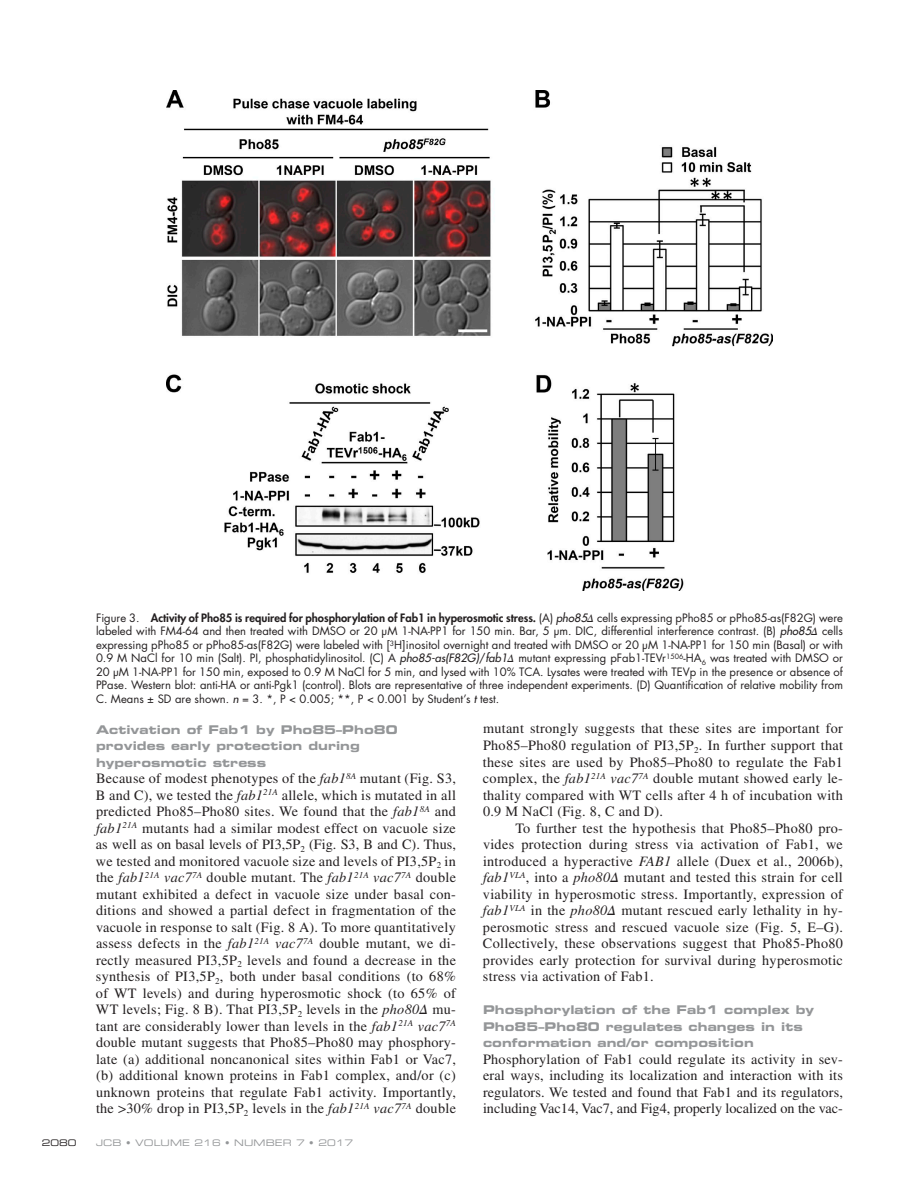
<style>
.page{position:relative;width:918px;height:1188px;background:#fff}
.page>*{position:absolute;margin:0;border:0;box-sizing:border-box;transform-origin:0 0}
.t1{font:14.25px/16.5px "Times LT Std";letter-spacing:.02em;color:#231f20;text-align:justify}
.t2{font:12px/16.5px "Eurostile LT Std Bold Ex 2";letter-spacing:.005em;color:#949698}
.t3{font:11.25px/13.5px "Futura Std";color:#231f20;text-align:justify}
.t4{font:9px "Eurostile LT Std Ex 2";letter-spacing:.01em;color:#949698}
.t5{font:9px "Eurostile LT Std Ex 2";color:#231f20}
.s1{font-weight:800}
.s2{font-weight:500;font-style:italic}
.s3{font-family:"STIX General";font-style:italic}
.s4{font-style:italic}
</style>
<div class="page">
<img style="left:167px;top:90px;width:605px;height:500px">
<p class="t3" style="left:96px;top:611px;width:749px">Figure 3. <span class="s1">Activity of Pho85 is required for phosphorylation of Fab1 in hyperosmotic stress.</span> (A) <span class="s2">pho85</span><span class="s3">Δ</span> cells expressing pPho85 or pPho85-as(F82G) were labeled with FM4-64 and then treated with DMSO or 20 µM 1-NA-PP1 for 150 min. Bar, 5 µm. DIC, differential interference contrast. (B) <span class="s2">pho85</span><span class="s3">Δ</span> cells expressing pPho85 or pPho85-as(F82G) were labeled with [<sup>3</sup>H]inositol overnight and treated with DMSO or 20 µM 1-NA-PP1 for 150 min (Basal) or with 0.9 M NaCl for 10 min (Salt). PI, phosphatidylinositol. (C) A <span class="s2">pho85-as(F82G)</span>/<span class="s2">fab1</span><span class="s3">Δ</span> mutant expressing pFab1-TEVr<sup>1506</sup>-HA<sub>6</sub> was treated with DMSO or 20 µM 1-NA-PP1 for 150 min, exposed to 0.9 M NaCl for 5 min, and lysed with 10% TCA. Lysates were treated with TEVp in the presence or absence of PPase. Western blot: anti-HA or anti-Pgk1 (control). Blots are representative of three independent experiments. (D) Quantification of relative mobility from C. Means ± SD are shown. <span class="s2">n</span> = 3. *, P &lt; 0.005; **, P &lt; 0.001 by Student’s <span class="s2">t</span> test.</p>
<p class="t2" style="left:96px;top:721px;width:303px">Activation of Fab1 by Pho85–Pho80 provides early protection during hyperosmotic stress</p>
<p class="t1" style="left:96px;top:770px;width:362px">Because of modest phenotypes of the <span class="s4">fab1</span><sup>8A</sup> mutant (Fig. S3, B and C), we tested the <span class="s4">fab1</span><sup>21A</sup> allele, which is mutated in all predicted Pho85–Pho80 sites. We found that the <span class="s4">fab1</span><sup>8A</sup> and <span class="s4">fab1</span><sup>21A</sup> mutants had a similar modest effect on vacuole size as well as on basal levels of PI3,5P<sub>2</sub> (Fig. S3, B and C). Thus, we tested and monitored vacuole size and levels of PI3,5P<sub>2</sub> in the <span class="s4">fab1</span><sup>21A</sup> <span class="s4">vac7</span><sup>7A</sup> double mutant. The <span class="s4">fab1</span><sup>21A</sup> <span class="s4">vac7</span><sup>7A</sup> double mutant exhibited a defect in vacuole size under basal con&shy;ditions and showed a partial defect in fragmentation of the vacuole in response to salt (Fig. 8 A). To more quantitatively assess defects in the <span class="s4">fab1</span><sup>21A</sup> <span class="s4">vac7</span><sup>7A</sup> double mutant, we di&shy;rectly measured PI3,5P<sub>2</sub> levels and found a decrease in the synthesis of PI3,5P<sub>2</sub>, both under basal conditions (to 68% of WT levels) and during hyperosmotic shock (to 65% of WT levels; Fig. 8 B). That PI3,5P<sub>2</sub> levels in the <span class="s4">pho80</span><span class="s3">Δ</span> mu&shy;tant are considerably lower than levels in the <span class="s4">fab1</span><sup>21A</sup> <span class="s4">vac7</span><sup>7A </sup>double mutant suggests that Pho85–Pho80 may phosphory&shy;late (a) additional noncanonical sites within Fab1 or Vac7, (b) additional known proteins in Fab1 complex, and/or (c) unknown proteins that regulate Fab1 activity. Importantly, the &gt;30% drop in PI3,5P<sub>2</sub> levels in the <span class="s4">fab1</span><sup>21A</sup> <span class="s4">vac7</span><sup>7A</sup> double</p>
<p class="t5" style="left:42px;top:1136px;width:36px">2080</p>
<p class="t4" style="left:96px;top:1136px;width:259px">JCB • VOLUME 216 • NUMBER 7 • 2017</p>
<p class="t1" style="left:483px;top:720px;width:362px">mutant strongly suggests that these sites are important for Pho85–Pho80 regulation of PI3,5P<sub>2</sub>. In further support that these sites are used by Pho85–Pho80 to regulate the Fab1 complex, the <span class="s4">fab1</span><sup>21A</sup> <span class="s4">vac7</span><sup>7A</sup> double mutant showed early le&shy;thality compared with WT cells after 4 h of incubation with 0.9 M NaCl (Fig. 8, C and D).</p>
<p class="t1" style="left:483px;top:819px;width:362px;text-indent:32px">To further test the hypothesis that Pho85–Pho80 pro&shy;vides protection during stress via activation of Fab1, we introduced a hyperactive <span class="s4">FAB1</span> allele (Duex et al., 2006b), <span class="s4">fab1</span><sup>VLA</sup>, into a <span class="s4">pho80</span><span class="s3">Δ</span> mutant and tested this strain for cell viability in hyperosmotic stress. Importantly, expression of <span class="s4">fab1</span><sup>VLA</sup> in the <span class="s4">pho80</span><span class="s3">Δ</span> mutant rescued early lethality in hy&shy;perosmotic stress and rescued vacuole size (Fig. 5, E–G).<br>Collectively, these observations suggest that Pho85-Pho80 provides early protection for survival during hyperosmotic stress via activation of Fab1.</p>
<p class="t2" style="left:483px;top:1001px;width:333px">Phosphorylation of the Fab1 complex by<br>Pho85–Pho80 regulates changes in its conformation and/or composition</p>
<p class="t1" style="left:483px;top:1050px;width:362px">Phosphorylation of Fab1 could regulate its activity in sev&shy;eral ways, including its localization and interaction with its regulators. We tested and found that Fab1 and its regulators, including Vac14, Vac7, and Fig4, properly localized on the vac-</p>
</div>
